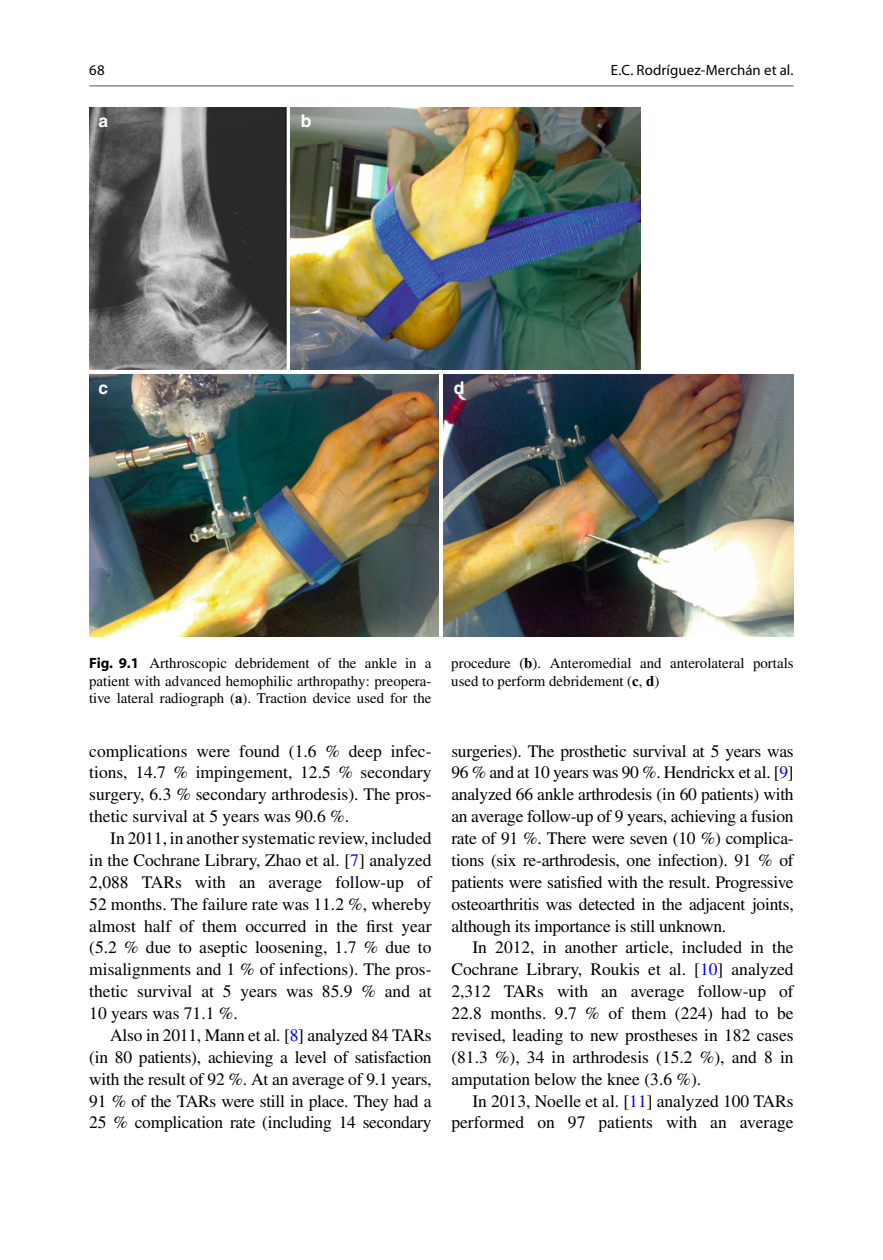
<style>
.page{position:relative;width:883px;height:1260px;background:#fff}
.page>*{position:absolute;margin:0;border:0;box-sizing:border-box;transform-origin:0 0}
.t1{font:17.5px/21.9px "Vscwrl Times";color:#000;text-align:justify}
.t2{font:700 17.5px "Jcvnlq Helvetica";color:#fff}
.t3{font:14.88px/17.5px "Vscwrl Times";color:#000;text-align:justify}
.t4{font:14.88px "Jlhdyr Myriad";letter-spacing:.005em;color:#000}
.s1{font-family:"Lyyxsw Myriad";font-weight:700}
.s2{font-family:"Lwgnrh Times";font-weight:700}
.s3{color:#0000fa}
</style>
<div class="page">
<img style="left:89px;top:107px;width:197px;height:263px">
<img style="left:291px;top:107px;width:350px;height:262px">
<img style="left:89px;top:374px;width:350px;height:263px">
<img style="left:444px;top:374px;width:350px;height:263px">
<hr style="left:89px;top:85px;width:705px;height:2px;background:#9c9c9c">
<p class="t4" style="left:89px;top:64px;width:17px">68</p>
<p class="t2" style="left:99px;top:114px;width:11px">a</p>
<p class="t2" style="left:301px;top:114px;width:12px">b</p>
<p class="t2" style="left:99px;top:382px;width:11px">c</p>
<p class="t2" style="left:454px;top:382px;width:12px">d</p>
<p class="t4" style="left:611px;top:64px;width:184px">E.C. Rodríguez-Merchán et al.</p>
<p class="t3" style="left:89px;top:656px;width:344px"><span class="s1">Fig. 9.1</span> Arthroscopic debridement of the ankle in a patient with advanced hemophilic arthropathy: preopera&shy;tive lateral radiograph ( <span class="s2">a</span> ). Traction device used for the</p>
<p class="t3" style="left:451px;top:656px;width:344px">procedure ( <span class="s2">b</span> ). Anteromedial and anterolateral portals used to perform debridement ( <span class="s2">c</span> , <span class="s2">d</span> )</p>
<p class="t1" style="left:89px;top:741px;width:344px">complications were found (1.6 % deep infec&shy;tions, 14.7 % impingement, 12.5 % secondary surgery, 6.3 % secondary arthrodesis). The pros&shy;thetic survival at 5 years was 90.6 %.</p>
<p class="t1" style="left:89px;top:829px;width:344px;text-indent:21px">In 2011, in another systematic review, included in the Cochrane Library, Zhao et al. [ <span class="s3">7</span> ] analyzed 2,088 TARs with an average follow-up of 52 months. The failure rate was 11.2 %, whereby almost half of them occurred in the first year (5.2 % due to aseptic loosening, 1.7 % due to misalignments and 1 % of infections). The pros&shy;thetic survival at 5 years was 85.9 % and at 10 years was 71.1 %.</p>
<p class="t1" style="left:89px;top:1026px;width:344px;text-indent:21px">Also in 2011, Mann et al. [ <span class="s3">8</span> ] analyzed 84 TARs (in 80 patients), achieving a level of satisfaction with the result of 92 %. At an average of 9.1 years, 91 % of the TARs were still in place. They had a 25 % complication rate (including 14 secondary</p>
<p class="t1" style="left:451px;top:741px;width:344px">surgeries). The prosthetic survival at 5 years was 96 % and at 10 years was 90 %. Hendrickx et al. [ <span class="s3">9</span> ] analyzed 66 ankle arthrodesis (in 60 patients) with an average follow-up of 9 years, achieving a fusion rate of 91 %. There were seven (10 %) complica&shy;tions (six re- arthrodesis, one infection). 91 % of patients were satisfied with the result. Progressive osteoarthritis was detected in the adjacent joints, although its importance is still unknown.</p>
<p class="t1" style="left:451px;top:938px;width:344px;text-indent:21px">In 2012, in another article, included in the Cochrane Library, Roukis et al. [ <span class="s3">10</span> ] analyzed 2,312 TARs with an average follow-up of 22.8 months. 9.7 % of them (224) had to be revised, leading to new prostheses in 182 cases (81.3 %), 34 in arthrodesis (15.2 %), and 8 in amputation below the knee (3.6 %).</p>
<p class="t1" style="left:451px;top:1091px;width:344px;text-align:right">In 2013, Noelle et al. [ <span class="s3">11</span> ] analyzed 100 TARs performed on 97 patients with an average</p>
</div>
